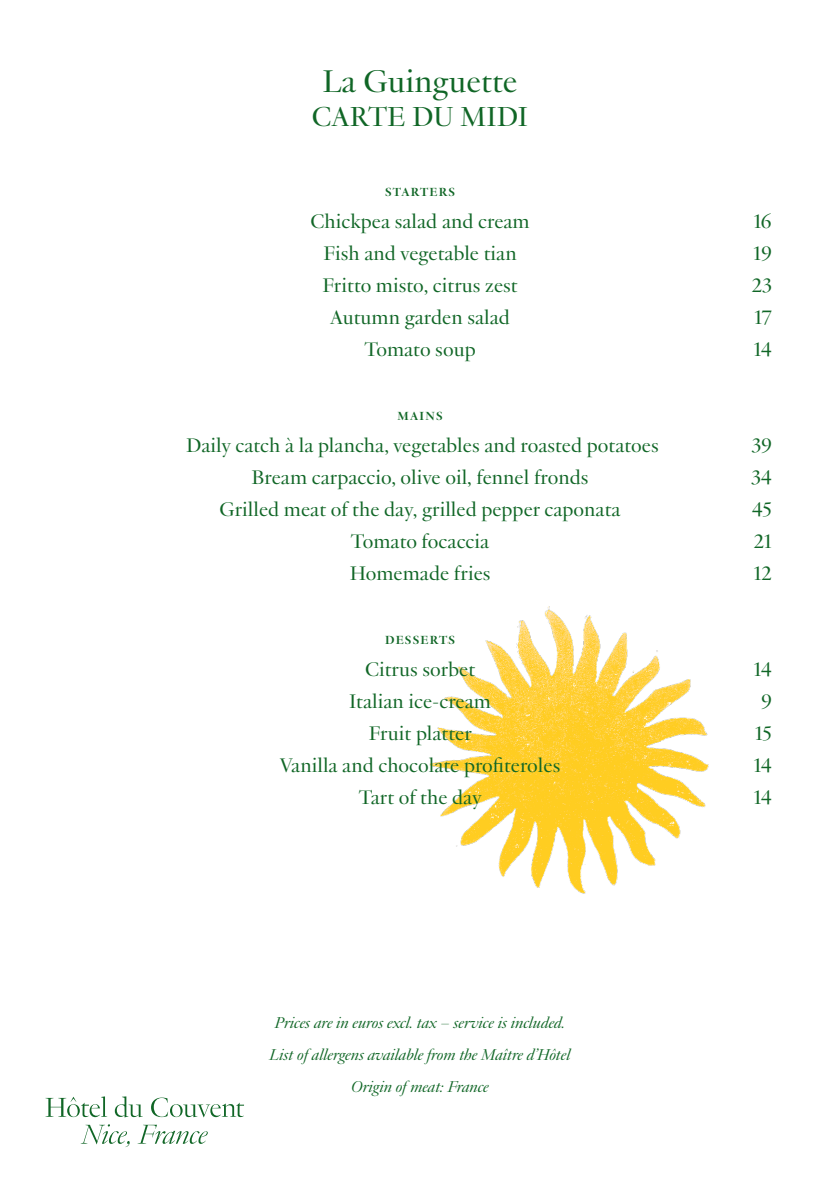
<style>
.page{position:relative;width:840px;height:1191px;background:#fff}
.page>*{position:absolute;margin:0;border:0;box-sizing:border-box;transform-origin:0 0}
.t1{font:32px "J Jannon Display";color:#106626}
.t2{font:28px "J Jannon Display";letter-spacing:.005em;color:#106626}
.t3{font:20px/32px "J Jannon Display";color:#106626}
.t4{font:italic 16px "J Jannon Display";color:#106626}
.t5{font:700 12px "J Jannon Display";letter-spacing:.105em;color:#106626}
</style>
<div class="page">
<svg style="left:81px;top:1124px;width:127px;height:23px"></svg>
<svg style="left:45px;top:1096px;width:199px;height:21px"></svg>
<img style="left:429px;top:606px;width:280px;height:288px">
<p class="t1" style="left:322px;top:57px;width:197px">La Guinguette</p>
<p class="t2" style="left:311px;top:96px;width:218px">CARTE DU MIDI</p>
<p class="t5" style="left:385px;top:183px;width:71px">STARTERS</p>
<p class="t3" style="left:310px;top:204px;width:221px">Chickpea salad and cream</p>
<p class="t3" style="left:323px;top:236px;width:194px">Fish and vegetable tian</p>
<p class="t3" style="left:322px;top:268px;width:197px">Fritto misto, citrus zest</p>
<p class="t3" style="left:330px;top:300px;width:181px">Autumn garden salad</p>
<p class="t3" style="left:364px;top:332px;width:113px">Tomato soup</p>
<p class="t5" style="left:397px;top:407px;width:46px">MAINS</p>
<p class="t3" style="left:186px;top:428px;width:474px">Daily catch à la plancha, vegetables and roasted potatoes</p>
<p class="t3" style="left:251px;top:460px;width:338px">Bream carpaccio, olive oil, fennel fronds</p>
<p class="t3" style="left:219px;top:492px;width:402px">Grilled meat of the day, grilled pepper caponata</p>
<p class="t3" style="left:351px;top:524px;width:140px">Tomato focaccia</p>
<p class="t3" style="left:349px;top:556px;width:142px">Homemade fries</p>
<p class="t5" style="left:385px;top:631px;width:71px">DESSERTS</p>
<p class="t3" style="left:365px;top:652px;width:112px">Citrus sorbet</p>
<p class="t3" style="left:349px;top:684px;width:143px">Italian ice-cream</p>
<p class="t3" style="left:368px;top:716px;width:104px">Fruit platter</p>
<p class="t3" style="left:279px;top:748px;width:282px">Vanilla and chocolate profiteroles</p>
<p class="t3" style="left:358px;top:780px;width:125px">Tart of the day</p>
<p class="t4" style="left:275px;top:1010px;width:291px">Prices are in euros excl. tax – service is included.</p>
<p class="t4" style="left:269px;top:1042px;width:302px">List of allergens available from the Maître d’Hôtel</p>
<p class="t4" style="left:351px;top:1074px;width:139px">Origin of meat: France</p>
<p class="t3" style="left:753px;top:204px;width:20px">16</p>
<p class="t3" style="left:753px;top:236px;width:20px">19</p>
<p class="t3" style="left:751px;top:268px;width:22px">23</p>
<p class="t3" style="left:754px;top:300px;width:19px">17</p>
<p class="t3" style="left:753px;top:332px;width:19px">14</p>
<p class="t3" style="left:751px;top:428px;width:22px">39</p>
<p class="t3" style="left:750px;top:460px;width:22px">34</p>
<p class="t3" style="left:751px;top:492px;width:21px">45</p>
<p class="t3" style="left:753px;top:524px;width:19px">21<br>12</p>
<p class="t3" style="left:753px;top:652px;width:19px">14</p>
<p class="t3" style="left:760px;top:684px;width:12px">9</p>
<p class="t3" style="left:754px;top:716px;width:18px">15</p>
<p class="t3" style="left:753px;top:748px;width:19px">14</p>
<p class="t3" style="left:753px;top:780px;width:19px">14</p>
</div>
